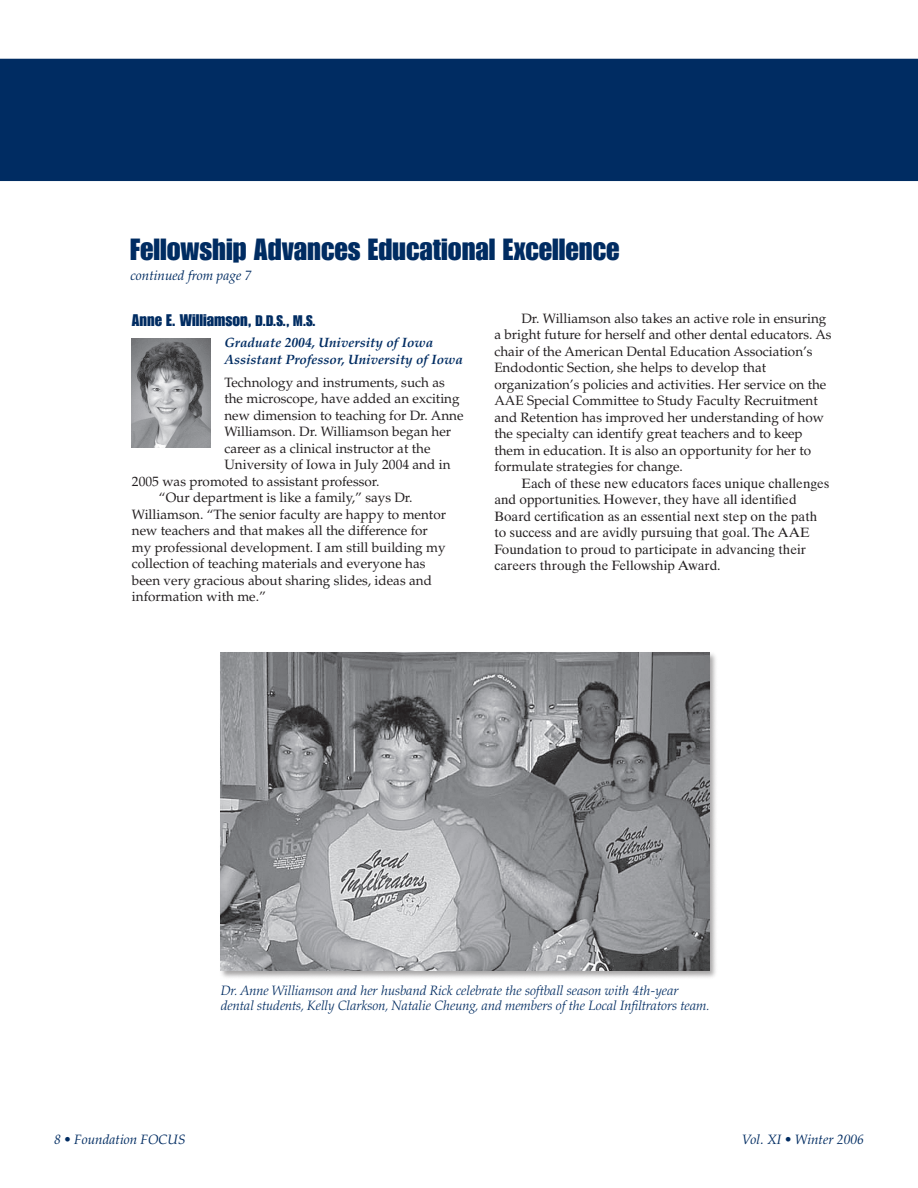
<style>
.page{position:relative;width:918px;height:1188px;background:#fff}
.page>*{position:absolute;margin:0;border:0;box-sizing:border-box;transform-origin:0 0}
.PW_Headline{font:30px "Impact";color:#002c62}
.PW_Sub{font:16.5px "Impact";color:#002c62}
.PW_text{font:13.5px/16.5px "Palatino";color:#231f20}
.PW_text-2{font:13.5px/16.5px "Times Ten";color:#231f20}
.PW_text_PARA_1{font:13.5px "Palatino";color:#231f20}
.PW_Caption{font:italic 300 13.5px/15.3px "Palatino";color:#002c62}
.PW_Caption-2{font:italic 13.5px "Palatino";color:#002c62}
.PW_Graduate_Info_2{font:italic 700 13.5px "Palatino";color:#002c62}
.PW_Graduate_Info{font:italic 700 13.5px "Palatino";color:#002c62}
.s1{font-size:15px}
</style>
<div class="page">
<div style="left:0;top:59px;width:918px;height:122px;background:#002c62"></div>
<img style="left:132px;top:338px;width:79px;height:109px">
<div style="left:218px;top:650px;width:501px;height:330px;background:#231f20;opacity:.4"></div>
<img style="left:221px;top:653px;width:489px;height:318px">
<p class="PW_Headline" style="left:130px;top:231px;width:491px">Fellowship Advances Educational Excellence</p>
<p class="PW_Caption-2" style="left:130px;top:268px;width:113px">continued from page</p>
<p class="PW_Sub" style="left:132px;top:310px;width:185px">Anne E. Williamson, <span class="s1">D.D.S., M.S.</span></p>
<p class="PW_Graduate_Info" style="left:224px;top:334px;width:210px">Graduate 2004, University of Iowa</p>
<p class="PW_Graduate_Info_2" style="left:224px;top:351px;width:240px">Assistant Professor, University of Iowa</p>
<p class="PW_text_PARA_1" style="left:224px;top:374px;width:222px">Technology and instruments, such as</p>
<p class="PW_text_PARA_1" style="left:224px;top:391px;width:237px">the microscope, have added an exciting</p>
<p class="PW_text_PARA_1" style="left:224px;top:407px;width:241px">new dimension to teaching for Dr. Anne</p>
<p class="PW_text_PARA_1" style="left:224px;top:424px;width:228px">Williamson. Dr. Williamson began her</p>
<p class="PW_text_PARA_1" style="left:224px;top:440px;width:208px">career as a clinical instructor at the</p>
<p class="PW_text_PARA_1" style="left:224px;top:457px;width:228px">University of Iowa in July 2004 and in</p>
<p class="PW_text_PARA_1" style="left:132px;top:473px;width:249px">2005 was promoted to assistant professor.</p>
<p class="PW_text" style="left:132px;top:490px;width:316px;text-indent:27px">“Our department is like a family,” says Dr.<br>Williamson. “The senior faculty are happy to mentor new teachers and that makes all the difference for my professional development. I am still building my collection of teaching materials and everyone has been very gracious about sharing slides, ideas and information with me.”</p>
<p class="PW_text" style="left:494px;top:310px;width:339px;text-indent:27px">Dr. Williamson also takes an active role in ensuring a bright future for herself and other dental educators. As chair of the American Dental Education Association’s Endodontic Section, she helps to develop that organization’s policies and activities. Her service on the AAE Special Committee to Study Faculty Recruitment and Retention has improved her understanding of how the specialty can identify great teachers and to keep them in education. It is also an opportunity for her to formulate strategies for change.</p>
<p class="PW_text-2" style="left:494px;top:475px;width:336px;text-indent:27px">Each of these new educators faces unique challenges and opportunities. However, they have all identified Board certification as an essential next step on the path to success and are avidly pursuing that goal. The AAE Foundation to proud to participate in advancing their careers through the Fellowship Award.</p>
<p class="PW_Caption" style="left:221px;top:983px;width:490px">Dr. Anne Williamson and her husband Rick celebrate the softball season with 4th-year dental students, Kelly Clarkson, Natalie Cheung, and members of the Local Infiltrators team.</p>
<p class="PW_Caption-2" style="left:64px;top:1131px;width:121px">• Foundation Focus</p>
<p class="PW_Caption-2" style="left:742px;top:1131px;width:123px">Vol. XI • Winter 2006</p>
</div>
